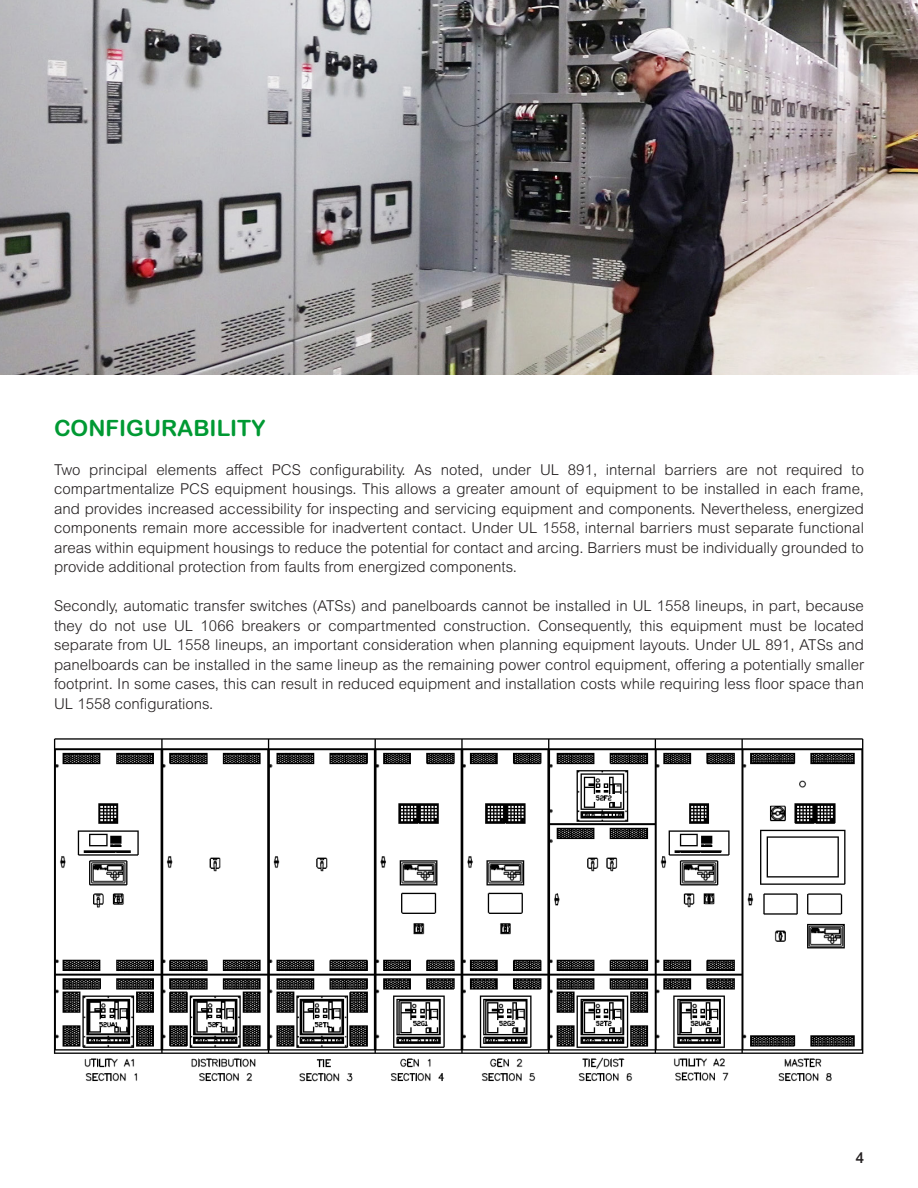
<style>
.page{position:relative;width:918px;height:1188px;background:#fff}
.page>*{position:absolute;margin:0;border:0;box-sizing:border-box;transform-origin:0 0}
.Body_text{font:700 22.5px "Arial Rounded MT Pro";color:#093}
.Body_text-2{font:300 15px/19.5px "Arial MT Pro";color:#231f20;text-align:justify}
.t1{font:500 15px "Arial MT Pro";color:#231f20}
</style>
<div class="page">
<img style="left:0;top:0;width:918px;height:375px">
<img style="left:53px;top:738px;width:811px;height:344px">
<p class="Body_text" style="left:54px;top:414px;width:213px">CONFIGURABILITY</p>
<p class="Body_text-2" style="left:54px;top:460px;width:812px">Two principal elements affect PCS configurability. As noted, under UL 891, internal barriers are not required to compartmentalize PCS equipment housings. This allows a greater amount of equipment to be installed in each frame, and provides increased accessibility for inspecting and servicing equipment and components. Nevertheless, energized components remain more accessible for inadvertent contact. Under UL 1558, internal barriers must separate functional areas within equipment housings to reduce the potential for contact and arcing. Barriers must be individually grounded to provide additional protection from faults from energized components.</p>
<p class="Body_text-2" style="left:54px;top:596px;width:812px">Secondly, automatic transfer switches (ATSs) and panelboards cannot be installed in UL 1558 lineups, in part, because they do not use UL 1066 breakers or compartmented construction. Consequently, this equipment must be located separate from UL 1558 lineups, an important consideration when planning equipment layouts. Under UL 891, ATSs and panelboards can be installed in the same lineup as the remaining power control equipment, offering a potentially smaller footprint. In some cases, this can result in reduced equipment and installation costs while requiring less floor space than UL 1558 configurations.</p>
<p class="t1" style="left:856px;top:1149px;width:10px">4</p>
</div>
